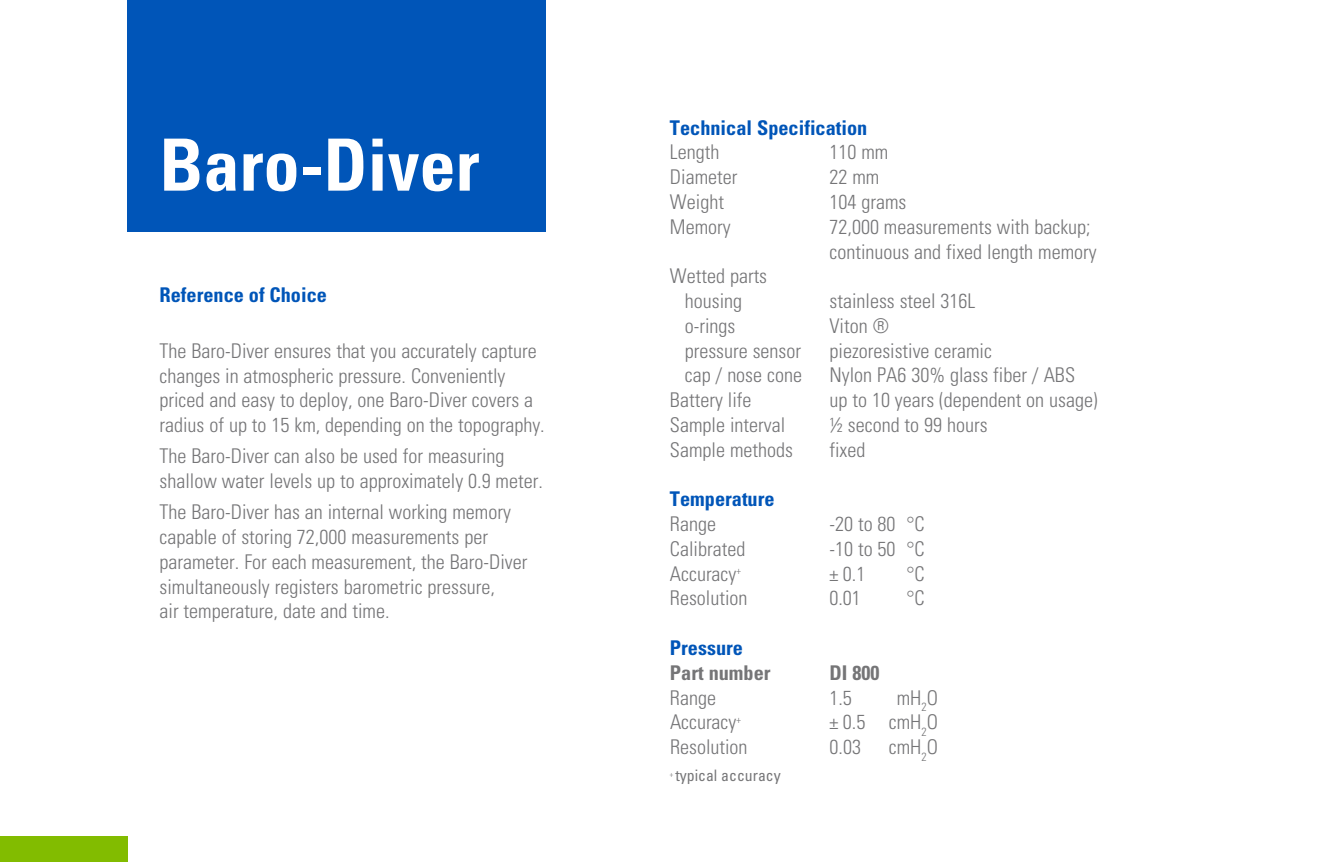
<style>
.page{position:relative;width:1340px;height:862px;background:#fff}
.page>*{position:absolute;margin:0;border:0;box-sizing:border-box;transform-origin:0 0}
.t1{font:700 condensed 72px "Univers LT Std";color:#fff}
.t2{font:300 condensed 20.25px/24.8px "Univers LT Std";color:#757577}
.t3{font:700 condensed 20.25px "Univers LT Std";color:#0055b8}
.t4{font:700 condensed 20.25px "Univers LT Std";color:#757577}
.t5{font:condensed 15.75px "Univers LT Std";color:#757577}
</style>
<div class="page">
<div style="left:128px;top:0;width:418px;height:231px;background:#0055b8"></div>
<div style="left:0;top:836px;width:128px;height:25px;background:#82bc00"></div>
<h1 class="t1" style="left:159px;top:121px;width:321px">Baro-Diver</h1>
<p class="t3" style="left:159px;top:282px;width:169px">Reference of Choice</p>
<p class="t2" style="left:159px;top:338px;width:387px">The Baro-Diver ensures that you accurately capture changes in atmospheric pressure. Conveniently priced and easy to deploy, one Baro-Diver covers a radius of up to 15 km, depending on the topography.</p>
<p class="t2" style="left:159px;top:443px;width:385px">The Baro-Diver can also be used for measuring shallow water levels up to approximately 0.9 meter.</p>
<p class="t2" style="left:159px;top:499px;width:369px">The Baro-Diver has an internal working memory capable of storing 72,000 measurements per parameter. For each measurement, the Baro-Diver simultaneously registers barometric pressure,<br>air temperature, date and time.</p>
<p class="t3" style="left:670px;top:115px;width:199px">Technical Specification</p>
<p class="t2" style="left:670px;top:140px;width:51px">Length</p>
<p class="t2" style="left:829px;top:140px;width:60px">110 mm</p>
<p class="t2" style="left:670px;top:165px;width:69px">Diameter</p>
<p class="t2" style="left:829px;top:165px;width:51px">22 mm</p>
<p class="t2" style="left:670px;top:189px;width:55px">Weight</p>
<p class="t2" style="left:829px;top:189px;width:78px">104 grams</p>
<p class="t2" style="left:670px;top:214px;width:62px">Memory</p>
<p class="t2" style="left:829px;top:214px;width:269px">72,000 measurements with backup; continuous and fixed length memory</p>
<p class="t2" style="left:670px;top:264px;width:99px;text-align:center">Wetted parts housing</p>
<p class="t2" style="left:829px;top:288px;width:147px">stainless steel 316L</p>
<p class="t2" style="left:685px;top:313px;width:52px">o-rings</p>
<p class="t2" style="left:829px;top:313px;width:61px">Viton ®</p>
<p class="t2" style="left:685px;top:338px;width:118px">pressure sensor</p>
<p class="t2" style="left:829px;top:338px;width:164px">piezoresistive ceramic</p>
<p class="t2" style="left:685px;top:363px;width:119px">cap / nose cone</p>
<p class="t2" style="left:829px;top:363px;width:247px">Nylon PA6 30% glass fiber / ABS</p>
<p class="t2" style="left:670px;top:387px;width:83px">Battery life</p>
<p class="t2" style="left:829px;top:387px;width:269px">up to 10 years (dependent on usage)</p>
<p class="t2" style="left:670px;top:412px;width:117px">Sample interval</p>
<p class="t2" style="left:829px;top:412px;width:160px">½ second to 99 hours</p>
<p class="t2" style="left:670px;top:437px;width:125px">Sample methods</p>
<p class="t2" style="left:829px;top:437px;width:37px">fixed</p>
<p class="t3" style="left:670px;top:486px;width:106px">Temperature</p>
<p class="t2" style="left:670px;top:511px;width:48px">Range</p>
<p class="t2" style="left:829px;top:511px;width:97px">-20 to 80 °C</p>
<p class="t2" style="left:670px;top:536px;width:77px">Calibrated</p>
<p class="t2" style="left:829px;top:536px;width:97px">-10 to 50 °C</p>
<p class="t2" style="left:670px;top:560px;width:72px">Accuracy<sup>+</sup></p>
<p class="t2" style="left:829px;top:561px;width:37px">± 0.1</p>
<p class="t2" style="left:906px;top:561px;width:20px">°C</p>
<p class="t2" style="left:670px;top:585px;width:79px">Resolution</p>
<p class="t2" style="left:829px;top:585px;width:33px">0.01</p>
<p class="t2" style="left:906px;top:585px;width:20px">°C</p>
<p class="t3" style="left:670px;top:635px;width:75px">Pressure</p>
<p class="t4" style="left:670px;top:659px;width:102px">Part number</p>
<p class="t4" style="left:829px;top:659px;width:51px">DI 800</p>
<p class="t2" style="left:670px;top:684px;width:48px">Range</p>
<p class="t2" style="left:829px;top:684px;width:24px">1.5</p>
<p class="t2" style="left:896px;top:684px;width:43px">mH<sub>2</sub>O</p>
<p class="t2" style="left:670px;top:709px;width:72px">Accuracy<sup>+</sup></p>
<p class="t2" style="left:829px;top:709px;width:110px">± 0.5 cmH<sub>2</sub>O</p>
<p class="t2" style="left:670px;top:734px;width:79px">Resolution</p>
<p class="t2" style="left:829px;top:734px;width:33px">0.03</p>
<p class="t2" style="left:888px;top:734px;width:51px">cmH<sub>2</sub>O</p>
<p class="t5" style="left:670px;top:765px;width:112px"><sup>+</sup> typical accuracy</p>
</div>
